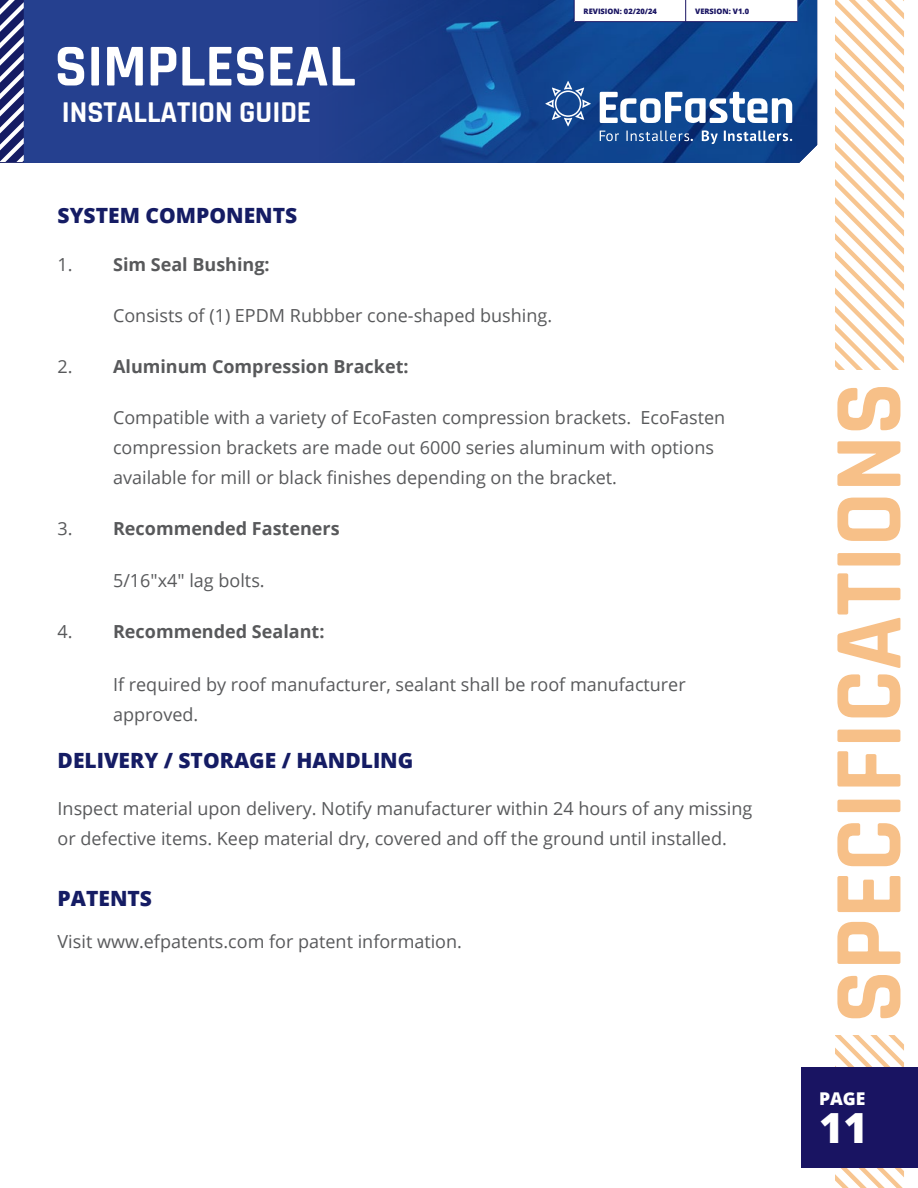
<style>
.page{position:relative;width:918px;height:1188px;background:#fff}
.page>*{position:absolute;margin:0;border:0;box-sizing:border-box;transform-origin:0 0}
.t1{font:700 97.95px "Rajdhani";color:#f7c088}
.t2{font:700 60px "Rajdhani";color:#fff}
.t3{font:800 41.55px "Open Sans";color:#fff}
.t4{font:700 30px "Rajdhani";color:#fff}
.t5{font:800 21px "Open Sans";color:#151c64}
.t6{font:18px/30px "Open Sans";color:#58595b}
.t7{font:700 18px "Open Sans";color:#58595b}
.t8{font:800 17.55px "Open Sans";color:#fff}
.t9{font:800 7.5px "Open Sans";color:#191462}
.s1{font-weight:400}
</style>
<div class="page">
<svg style="left:24px;top:0;width:794px;height:163px;background:#1b428e"></svg>
<svg style="left:545px;top:81px;width:46px;height:45px;background:#3a64a1"></svg>
<svg style="left:600px;top:92px;width:192px;height:31px"></svg>
<svg style="left:600px;top:131px;width:93px;height:10px"></svg>
<svg style="left:702px;top:130px;width:90px;height:14px"></svg>
<div style="left:574px;top:0;width:224px;height:22px;background:#fff"></div>
<hr style="left:575px;top:21px;width:223px;height:1px;background:#191462">
<svg style="left:797px;top:0;width:1px;height:22px"></svg>
<svg style="left:685px;top:0;width:1px;height:22px"></svg>
<svg style="left:574px;top:0;width:1px;height:22px"></svg>
<svg style="left:835px;top:0;width:69px;height:1188px"></svg>
<div style="left:815px;top:371px;width:103px;height:664px;background:#fff"></div>
<div style="left:801px;top:1067px;width:117px;height:101px;background:#191462"></div>
<svg style="left:0;top:0;width:24px;height:162px"></svg>
<h2 class="t2" style="left:55px;top:30px;width:302px">SIMPLESEAL</h2>
<h3 class="t4" style="left:62px;top:94px;width:251px">INSTALLATION GUIDE</h3>
<p class="t9" style="left:584px;top:5px;width:75px">REVISION: 02/20/24</p>
<p class="t9" style="left:695px;top:5px;width:55px">VERSION: V1.0</p>
<p class="t5" style="left:58px;top:199px;width:241px">SYSTEM COMPONENTS</p>
<p class="t7" style="left:58px;top:251px;width:214px"><span class="s1">1.</span> Sim Seal Bushing:</p>
<p class="t6" style="left:113px;top:300px;width:441px">Consists of (1) EPDM Rubbber cone-shaped bushing.</p>
<p class="t7" style="left:58px;top:353px;width:353px"><span class="s1">2.</span> Aluminum Compression Bracket:</p>
<p class="t6" style="left:113px;top:402px;width:614px">Compatible with a variety of EcoFasten compression brackets. EcoFasten compression brackets are made out 6000 series aluminum with options available for mill or black finishes depending on the bracket.</p>
<p class="t7" style="left:58px;top:515px;width:284px"><span class="s1">3.</span> Recommended Fasteners</p>
<p class="t6" style="left:113px;top:565px;width:153px">5/16"x4" lag bolts.</p>
<p class="t7" style="left:58px;top:619px;width:268px"><span class="s1">4.</span> Recommended Sealant:</p>
<p class="t6" style="left:113px;top:669px;width:574px">If required by roof manufacturer, sealant shall be roof manufacturer approved.</p>
<p class="t5" style="left:58px;top:745px;width:357px">DELIVERY / STORAGE / HANDLING</p>
<p class="t6" style="left:58px;top:793px;width:696px">Inspect material upon delivery. Notify manufacturer within 24 hours of any missing or defective items. Keep material dry, covered and off the ground until installed.</p>
<p class="t5" style="left:58px;top:882px;width:96px">PATENTS</p>
<p class="t6" style="left:58px;top:926px;width:406px">Visit www.efpatents.com for patent information.</p>
<h1 class="t1" style="left:809px;top:1023px;width:642px;rotate:-90deg">SPECIFICATIONS</h1>
<p class="t8" style="left:819px;top:1086px;width:48px">PAGE</p>
<h3 class="t3" style="left:819px;top:1097px;width:50px">11</h3>
</div>
